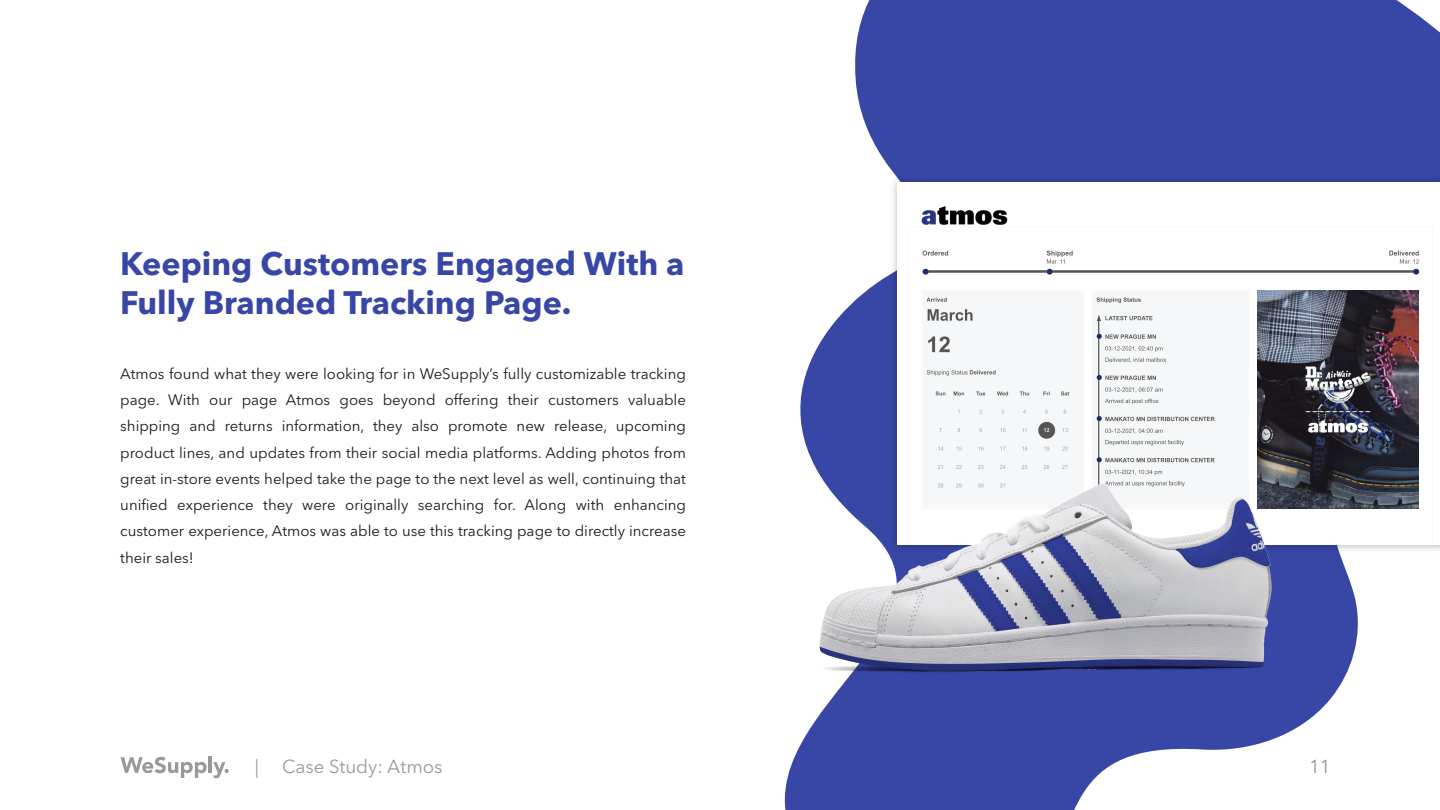
<style>
.page{position:relative;width:1440px;height:810px;background:#fff}
.page>*{position:absolute;margin:0;border:0;box-sizing:border-box;transform-origin:0 0}
.t1{font:700 32.25px/38.7px "Avenir Next LT Pro";color:#3846a6}
.t2{font:18.67px "Avenir Next LT Pro";color:#999}
.t3{font:15px/26.2px "Avenir Next LT Pro";color:#1a1a1a;text-align:justify}
</style>
<div class="page">
<svg style="left:784px;top:0;width:656px;height:810px;fill:#3846a6"></svg>
<svg style="left:120px;top:757px;width:87px;height:21px"></svg>
<hr style="left:209px;top:756px;width:3px;height:17px;background:#999">
<svg style="left:213px;top:762px;width:16px;height:16px"></svg>
<img style="left:886px;top:171px;width:554px;height:386px">
<img style="left:898px;top:183px;width:542px;height:362px">
<img style="left:910px;top:228px;width:521px;height:317px">
<div style="left:921px;top:521px;width:500px;height:24px;background:#fff"></div>
<div style="left:906px;top:185px;width:142px;height:19px;background:#fff"></div>
<svg style="left:923px;top:269px;width:6px;height:6px"></svg>
<svg style="left:1047px;top:269px;width:6px;height:6px"></svg>
<svg style="left:1413px;top:269px;width:6px;height:6px"></svg>
<svg style="left:1097px;top:334px;width:5px;height:5px"></svg>
<svg style="left:1097px;top:375px;width:5px;height:5px"></svg>
<svg style="left:1097px;top:416px;width:5px;height:5px"></svg>
<img style="left:916px;top:204px;width:96px;height:22px">
<img style="left:1258px;top:290px;width:160px;height:218px">
<img style="left:784px;top:428px;width:527px;height:285px">
<h1 class="t1" style="left:120px;top:244px;width:566px">Keeping Customers Engaged With a<br>Fully Branded Tracking Page.</h1>
<p class="t3" style="left:120px;top:360px;width:567px">Atmos found what they were looking for in WeSupply’s fully customizable tracking page. With our page Atmos goes beyond offering their customers valuable shipping and returns information, they also promote new release, upcoming product lines, and updates from their social media platforms. Adding photos from great in-store events helped take the page to the next level as well, continuing that unified experience they were originally searching for. Along with enhancing customer experience, Atmos was able to use this tracking page to directly increase their sales!</p>
<p class="t2" style="left:255px;top:756px;width:189px">| Case Study: Atmos</p>
<p class="t2" style="left:1309px;top:756px;width:23px">11</p>
</div>
